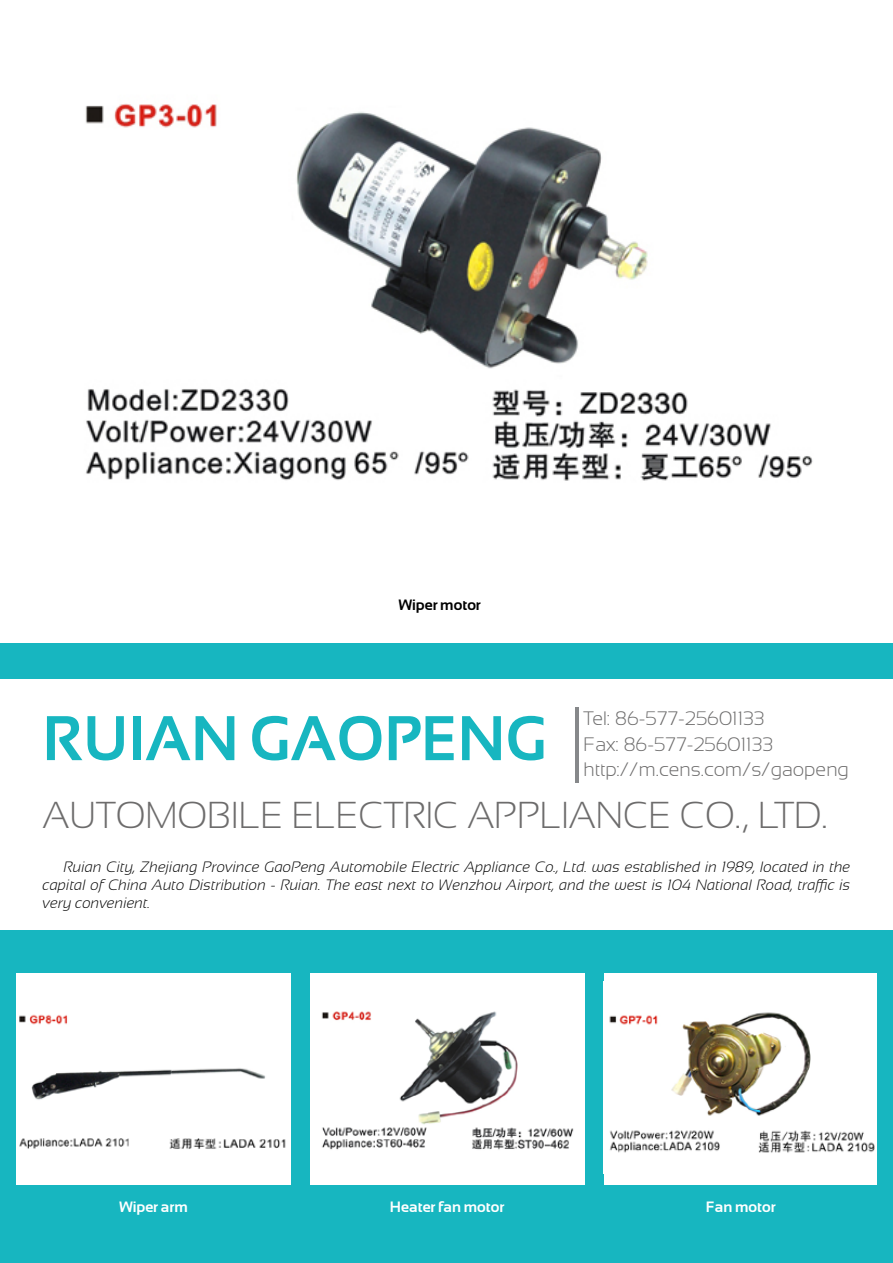
<style>
.page{position:relative;width:893px;height:1263px;background:#fff}
.page>*{position:absolute;margin:0;border:0;box-sizing:border-box;transform-origin:0 0}
.t1{font:700 63px "Sansation";color:#17b6c0;scale:.96 1}
.t2{font:300 37.5px "Sansation";color:#6d6c6c}
.t3{font:300 19.5px/25.5px "Sansation";color:#6d6c6c}
.t4{font:italic 300 15px/18px "Sansation";color:#000;text-align:justify}
.t5{font:700 15px "Sansation";color:#fff}
.t6{font:700 15px "Sansation";color:#000}
</style>
<div class="page">
<div style="left:0;top:643px;width:893px;height:620px;background:#17b6c0"></div>
<div style="left:0;top:679px;width:893px;height:251px;background:#fff"></div>
<div style="left:17px;top:973px;width:274px;height:212px;background:#fff"></div>
<div style="left:310px;top:973px;width:274px;height:212px;background:#fff"></div>
<div style="left:604px;top:973px;width:272px;height:212px;background:#fff"></div>
<hr style="left:575px;top:707px;width:3px;height:76px;background:#86888a">
<img style="left:85px;top:104px;width:728px;height:377px">
<img style="left:19px;top:1014px;width:267px;height:135px">
<img style="left:321px;top:1011px;width:253px;height:139px">
<img style="left:609px;top:1012px;width:266px;height:141px">
<p class="t6" style="left:399px;top:597px;width:84px">Wiper motor</p>
<h1 class="t1" style="left:43px;top:703px;width:520px">Ruian GaoPeng</h1>
<h3 class="t3" style="left:583px;top:706px;width:267px">Tel: 86-577-25601133<br>Fax: 86-577-25601133 http://m.cens.com/s/gaopeng</h3>
<h2 class="t2" style="left:43px;top:794px;width:787px">Automobile Electric Appliance Co., Ltd.</h2>
<p class="t4" style="left:43px;top:858px;width:809px;text-indent:21px">Ruian City, Zhejiang Province GaoPeng Automobile Electric Appliance Co., Ltd. was established in 1989, located in the capital of China Auto Distribution - Ruian. The east next to Wenzhou Airport, and the west is 104 National Road, traffic is very convenient.</p>
<p class="t5" style="left:119px;top:1199px;width:70px">Wiper arm</p>
<p class="t5" style="left:390px;top:1199px;width:116px">Heater fan motor</p>
<p class="t5" style="left:706px;top:1199px;width:71px">Fan motor</p>
</div>
